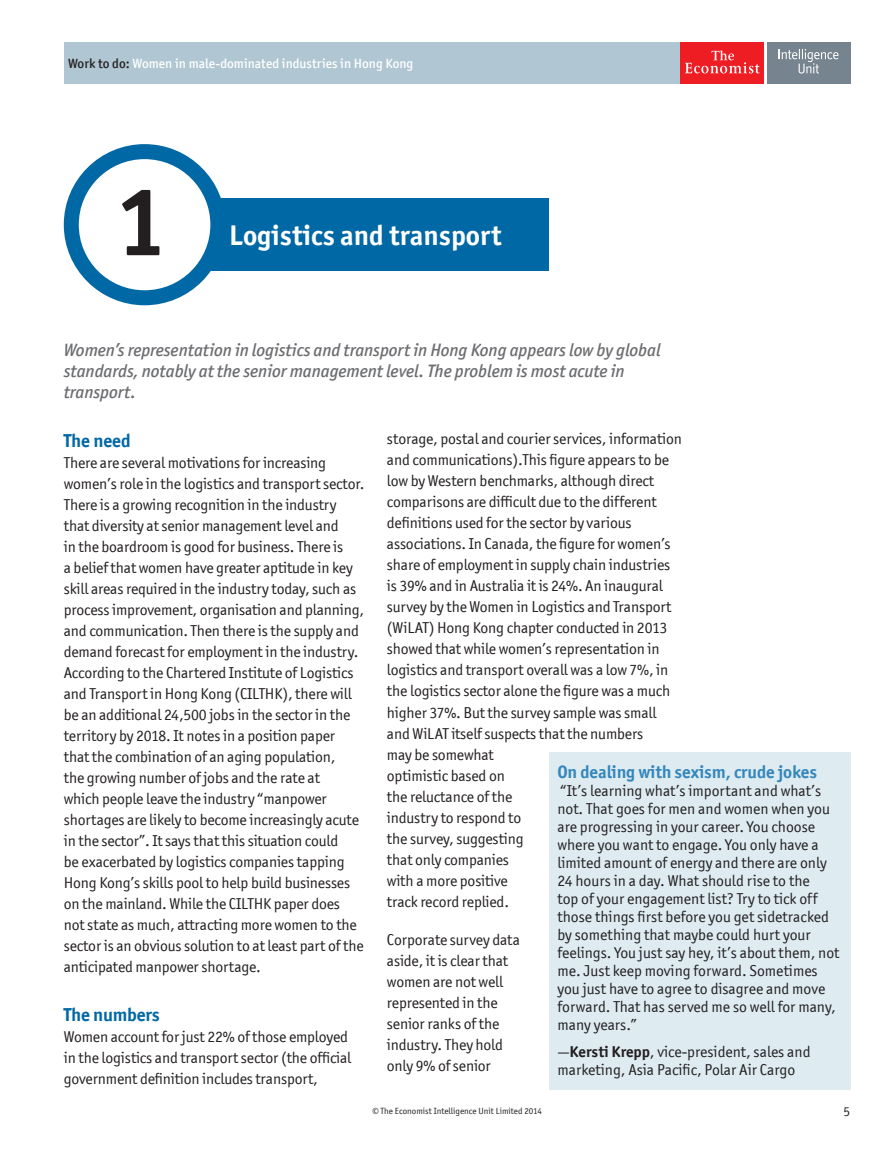
<style>
.page{position:relative;width:893px;height:1149px;background:#fff}
.page>*{position:absolute;margin:0;border:0;box-sizing:border-box;transform-origin:0 0}
.t1{font:700 97.5px "Officina San ITC";color:#231f20}
.t2{font:700 28.5px "Officina San ITC";color:#fff}
.t3{font:700 18.75px "Officina San ITC";letter-spacing:-.01em;color:#0068a5}
.t4{font:italic 500 18px/21px "Officina San ITC";letter-spacing:-.005em;color:#6c6d70}
.t5{font:700 18px "Officina San ITC";letter-spacing:-.005em;color:#3487bb}
.t6{font:15.75px/21px "Officina San ITC";letter-spacing:-.01em;color:#231f20}
.t7{font:500 13.5px "Officina San ITC";color:#fff}
.t8{font:13.5px "Officina San ITC";color:#231f20}
.t9{font:9px "Officina San ITC";color:#231f20}
.s1{color:#231f20}
.s2{font-weight:700}
</style>
<div class="page">
<div style="left:64px;top:42px;width:786px;height:42px;background:#b0c6d2"></div>
<div style="left:680px;top:42px;width:84px;height:42px;background:#ee1d23"></div>
<svg style="left:685px;top:50px;width:75px;height:23px"></svg>
<div style="left:767px;top:42px;width:83px;height:42px;background:#76848f"></div>
<svg style="left:779px;top:49px;width:59px;height:24px"></svg>
<div style="left:119px;top:198px;width:430px;height:72px;background:#0068a5"></div>
<div style="left:71px;top:151px;width:147px;height:147px;background:#fff;border-radius:50%"></div>
<div style="left:64px;top:144px;width:161px;height:161px;border:15px solid #0068a5;border-radius:50%"></div>
<div style="left:549px;top:751px;width:301px;height:338px;background:#deecf2"></div>
<p class="t7" style="left:68px;top:55px;width:347px"><span class="s1">Work to do:</span> Women in male-dominated industries in Hong Kong</p>
<h1 class="t1" style="left:116px;top:161px;width:54px">1</h1>
<h2 class="t2" style="left:229px;top:217px;width:274px">Logistics and transport</h2>
<p class="t4" style="left:64px;top:339px;width:598px">Women’s representation in logistics and transport in Hong Kong appears low by global standards, notably at the senior management level. The problem is most acute in transport.</p>
<p class="t3" style="left:64px;top:428px;width:69px">The need</p>
<p class="t6" style="left:64px;top:451px;width:302px">There are several motivations for increasing women’s role in the logistics and transport sector.<br>There is a growing recognition in the industry that diversity at senior management level and<br>in the boardroom is good for business. There is<br>a belief that women have greater aptitude in key skill areas required in the industry today, such as process improvement, organisation and planning, and communication. Then there is the supply and demand forecast for employment in the industry.<br>According to the Chartered Institute of Logistics and Transport in Hong Kong (CILTHK), there will be an additional 24,500 jobs in the sector in the territory by 2018. It notes in a position paper that the combination of an aging population,<br>the growing number of jobs and the rate at<br>which people leave the industry “manpower shortages are likely to become increasingly acute in the sector”. It says that this situation could<br>be exacerbated by logistics companies tapping Hong Kong’s skills pool to help build businesses on the mainland. While the CILTHK paper does not state as much, attracting more women to the sector is an obvious solution to at least part of the anticipated manpower shortage.</p>
<p class="t3" style="left:64px;top:1002px;width:98px">The numbers</p>
<p class="t6" style="left:64px;top:1025px;width:289px">Women account for just 22% of those employed in the logistics and transport sector (the official government definition includes transport,</p>
<p class="t6" style="left:387px;top:428px;width:296px">storage, postal and courier services, information and communications).This figure appears to be low by Western benchmarks, although direct comparisons are difficult due to the different definitions used for the sector by various associations. In Canada, the figure for women’s share of employment in supply chain industries is 39% and in Australia it is 24%. An inaugural survey by the Women in Logistics and Transport (WiLAT) Hong Kong chapter conducted in 2013 showed that while women’s representation in logistics and transport overall was a low 7%, in the logistics sector alone the figure was a much higher 37%. But the survey sample was small and WiLAT itself suspects that the numbers<br>may be somewhat<br>optimistic based on<br>the reluctance of the<br>industry to respond to<br>the survey, suggesting<br>that only companies<br>with a more positive<br>track record replied.</p>
<p class="t6" style="left:387px;top:928px;width:135px">Corporate survey data aside, it is clear that women are not well represented in the senior ranks of the industry. They hold only 9% of senior</p>
<p class="t5" style="left:557px;top:760px;width:261px">On dealing with sexism, crude jokes</p>
<p class="t6" style="left:557px;top:781px;width:284px;line-height:18px">“It’s learning what’s important and what’s not. That goes for men and women when you are progressing in your career. You choose where you want to engage. You only have a limited amount of energy and there are only 24 hours in a day. What should rise to the<br>top of your engagement list? Try to tick off those things first before you get sidetracked by something that maybe could hurt your feelings. You just say hey, it’s about them, not me. Just keep moving forward. Sometimes you just have to agree to disagree and move forward. That has served me so well for many, many years.”</p>
<p class="t6" style="left:557px;top:1041px;width:255px;line-height:18px">—<span class="s2">Kersti Krepp</span>, vice-president, sales and marketing, Asia Pacific, Polar Air Cargo</p>
<p class="t9" style="left:372px;top:1105px;width:171px">© The Economist Intelligence Unit Limited 2014</p>
<p class="t8" style="left:843px;top:1103px;width:8px">5</p>
</div>
